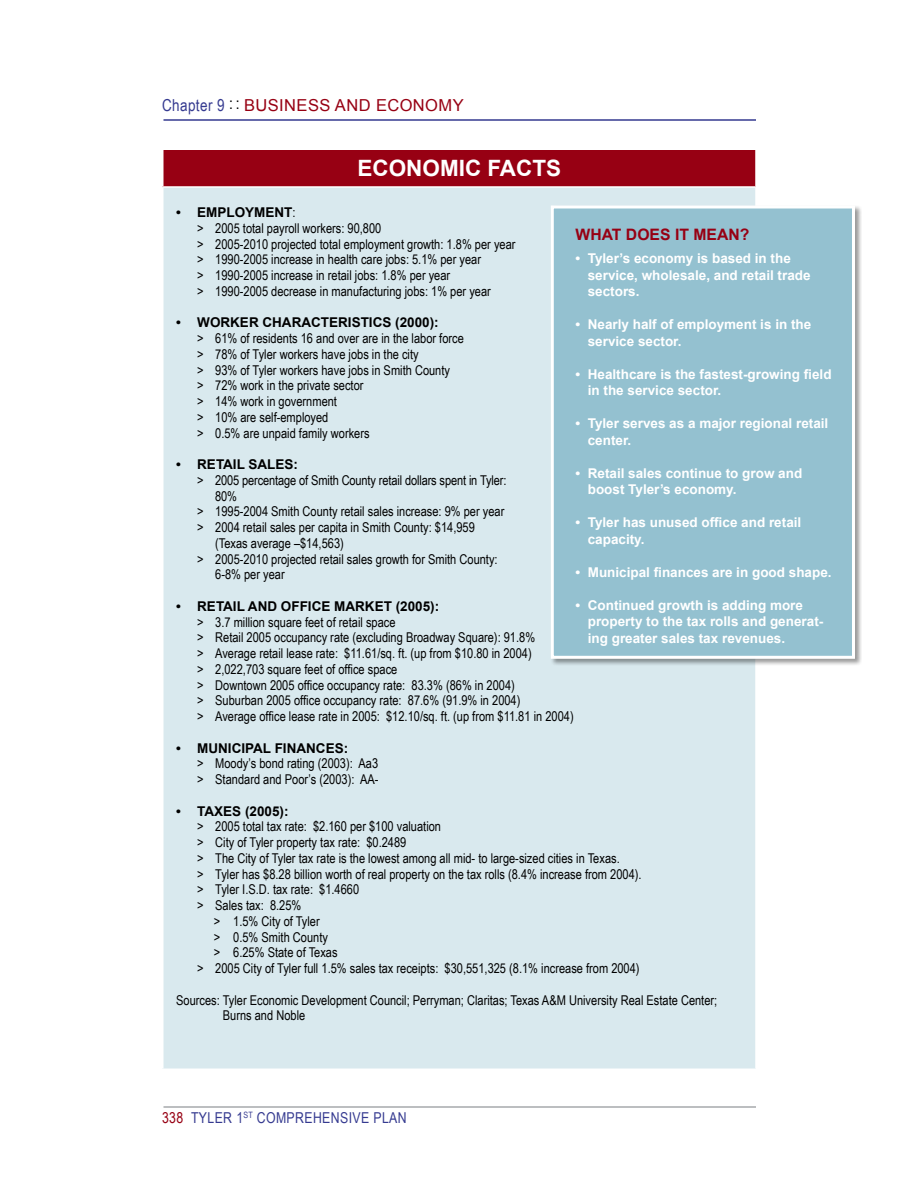
<style>
.page{position:relative;width:918px;height:1188px;background:#fff}
.page>*{position:absolute;margin:0;border:0;box-sizing:border-box;transform-origin:0 0}
.t1{font:700 22.5px "Arial";color:#fff}
.t2{font:16.5px "Arial";letter-spacing:.025em;color:#970013}
.t3{font:700 15.75px "Arial";color:#970013}
.t4{font:15px "Arial Narrow";letter-spacing:.025em;color:#353a90}
.t5{font:13.5px/15.8px "Arial Narrow";color:#000}
.t6{font:700 13.5px/16.5px "Arial";color:#fff}
.t7{font:700 13.5px "Arial";color:#000}
.s1{font-family:"Arial Narrow";color:#353a90}
.s2{font-family:"Arial Narrow";color:#000}
.s3{font-family:"Arial Narrow";font-weight:400}
.s4{color:#970013}
</style>
<div class="page">
<hr style="left:164px;top:119px;width:592px;height:2px;background:#353a90">
<hr style="left:164px;top:1106px;width:592px;height:2px;background:#a7a9ac">
<div style="left:163px;top:149px;width:593px;height:38px;background:#970013"></div>
<div style="left:163px;top:187px;width:593px;height:884px;background:#d9e9ee"></div>
<hr style="left:162px;top:148px;width:595px;height:2px;background:#fff">
<hr style="left:162px;top:150px;width:2px;height:36px;background:#fff">
<hr style="left:755px;top:150px;width:2px;height:36px;background:#fff">
<hr style="left:162px;top:186px;width:595px;height:2px;background:#fff">
<hr style="left:162px;top:188px;width:2px;height:881px;background:#fff">
<hr style="left:755px;top:188px;width:2px;height:881px;background:#fff">
<hr style="left:162px;top:1069px;width:595px;height:4px;background:#fff">
<div style="left:550px;top:205px;width:312px;height:461px;background:#000;opacity:.4"></div>
<div style="left:552px;top:207px;width:302px;height:450px;background:#94c1d0"></div>
<div style="left:551px;top:206px;width:304px;height:453px;border:3px solid #fff"></div>
<p class="t2" style="left:162px;top:94px;width:303px"><span class="s1">Chapter 9</span> <span class="s2">: :</span> BUSINESS AND ECONOMY</p>
<h1 class="t1" style="left:357px;top:153px;width:205px">economic FACTs</h1>
<p class="t7" style="left:176px;top:203px;width:121px">• Employment<span class="s3">:</span></p>
<p class="t5" style="left:197px;top:220px;width:320px">&gt; 2005 total payroll workers: 90,800<br>&gt; 2005-2010 projected total employment growth: 1.8% per year &gt; 1990-2005 increase in health care jobs: 5.1% per year<br>&gt; 1990-2005 increase in retail jobs: 1.8% per year<br>&gt; 1990-2005 decrease in manufacturing jobs: 1% per year</p>
<p class="t7" style="left:176px;top:314px;width:145px">• Worker Characte</p>
<p class="t7" style="left:338px;top:314px;width:102px">ristics (2000):</p>
<p class="t5" style="left:197px;top:330px;width:268px">&gt; 61% of residents 16 and over are in the labor force &gt; 78% of Tyler workers have jobs in the city<br>&gt; 93% of Tyler workers have jobs in Smith County<br>&gt; 72% work in the private sector<br>&gt; 14% work in government<br>&gt; 10% are self-employed<br>&gt; 0.5% are unpaid family workers</p>
<p class="t7" style="left:176px;top:455px;width:17px">• Ret</p>
<p class="t7" style="left:223px;top:455px;width:76px">ail Sales:</p>
<p class="t5" style="left:197px;top:472px;width:311px">&gt; 2005 percentage of Smith County retail dollars spent in Tyler:</p>
<p class="t5" style="left:215px;top:487px;width:23px">80%</p>
<p class="t5" style="left:197px;top:503px;width:309px">&gt; 1995-2004 Smith County retail sales increase: 9% per year</p>
<p class="t5" style="left:197px;top:519px;width:279px">&gt; 2004 retail sales per capita in Smith County: $14,959</p>
<p class="t5" style="left:215px;top:535px;width:130px">(Texas average –$14,563)</p>
<p class="t5" style="left:197px;top:551px;width:302px">&gt; 2005-2010 projected retail sales growth for Smith County:</p>
<p class="t5" style="left:215px;top:566px;width:71px">6-8% per year</p>
<p class="t7" style="left:176px;top:597px;width:17px">• Ret</p>
<p class="t7" style="left:223px;top:597px;width:93px">ail and Office</p>
<p class="t7" style="left:334px;top:597px;width:107px">Market (2005):</p>
<p class="t5" style="left:197px;top:614px;width:378px">&gt; 3.7 million square feet of retail space<br>&gt; Retail 2005 occupancy rate (excluding Broadway Square): 91.8%<br>&gt; Average retail lease rate: $11.61/sq. ft. (up from $10.80 in 2004)<br>&gt; 2,022,703 square feet of office space<br>&gt; Downtown 2005 office occupancy rate: 83.3% (86% in 2004)<br>&gt; Suburban 2005 office occupancy rate: 87.6% (91.9% in 2004)<br>&gt; Average office lease rate in 2005: $12.10/sq. ft. (up from $11.81 in 2004)</p>
<p class="t7" style="left:176px;top:739px;width:59px">• Municip</p>
<p class="t7" style="left:253px;top:739px;width:96px">al Fi nances:</p>
<p class="t5" style="left:197px;top:755px;width:183px">&gt; Moody’s bond rating (2003): Aa3 &gt; Standard and Poor’s (2003): AA-</p>
<p class="t7" style="left:176px;top:802px;width:114px">• Taxes (2005):</p>
<p class="t5" style="left:197px;top:818px;width:245px">&gt; 2005 total tax rate: $2.160 per $100 valuation</p>
<p class="t5" style="left:197px;top:834px;width:211px">&gt; City of Tyler property tax rate: $0.2489</p>
<p class="t5" style="left:197px;top:850px;width:424px">&gt; The City of Tyler tax rate is the lowest among all mid- to large-sized cities in Texas.</p>
<p class="t5" style="left:197px;top:866px;width:446px">&gt; Tyler has $8.28 billion worth of real property on the tax rolls (8.4% increase from 2004).</p>
<p class="t5" style="left:197px;top:881px;width:164px">&gt; Tyler I.S.D. tax rate: $1.4660</p>
<p class="t5" style="left:197px;top:897px;width:106px">&gt; Sales tax: 8.25%</p>
<p class="t5" style="left:214px;top:913px;width:108px">&gt; 1.5% City of Tyler</p>
<p class="t5" style="left:214px;top:929px;width:116px">&gt; 0.5% Smith County</p>
<p class="t5" style="left:214px;top:944px;width:125px">&gt; 6.25% State of Texas</p>
<p class="t5" style="left:197px;top:960px;width:444px">&gt; 2005 City of Tyler full 1.5% sales tax receipts: $30,551,325 (8.1% increase from 2004)</p>
<p class="t5" style="left:223px;top:992px;width:496px;text-indent:-47px">Sources: Tyler Economic Development Council; Perryman; Claritas; Texas A&amp;M University Real Estate Center;<br>Burns and Noble</p>
<p class="t3" style="left:576px;top:224px;width:175px">WHAT DOES IT MEAN ?</p>
<p class="t6" style="left:588px;top:251px;width:224px;text-indent:-12px">• Tyler’s economy is based in the service, wholesale, and retail trade sectors.</p>
<p class="t6" style="left:588px;top:317px;width:225px;text-indent:-12px">• Nearly half of employment is in the service sector.</p>
<p class="t6" style="left:588px;top:366px;width:245px;text-indent:-12px">• Healthcare is the fastest-growing field in the service sector.</p>
<p class="t6" style="left:588px;top:416px;width:242px;text-indent:-12px">• Tyler serves as a major regional retail center.</p>
<p class="t6" style="left:588px;top:465px;width:216px;text-indent:-12px">• Retail sales continue to grow and boost Tyler’s economy.</p>
<p class="t6" style="left:588px;top:515px;width:215px;text-indent:-12px">• Tyler has unused office and retail capacity.</p>
<p class="t6" style="left:576px;top:564px;width:258px">• M unicipal finances are in good shape.</p>
<p class="t6" style="left:588px;top:597px;width:237px;text-indent:-12px">• Continued growth is adding more property to the tax rolls and generat&shy;ing greater sales tax revenues.</p>
<p class="t4" style="left:162px;top:1107px;width:246px"><span class="s4">338</span> Tyler 1<sup>st</sup> Comprehensive plan</p>
</div>
